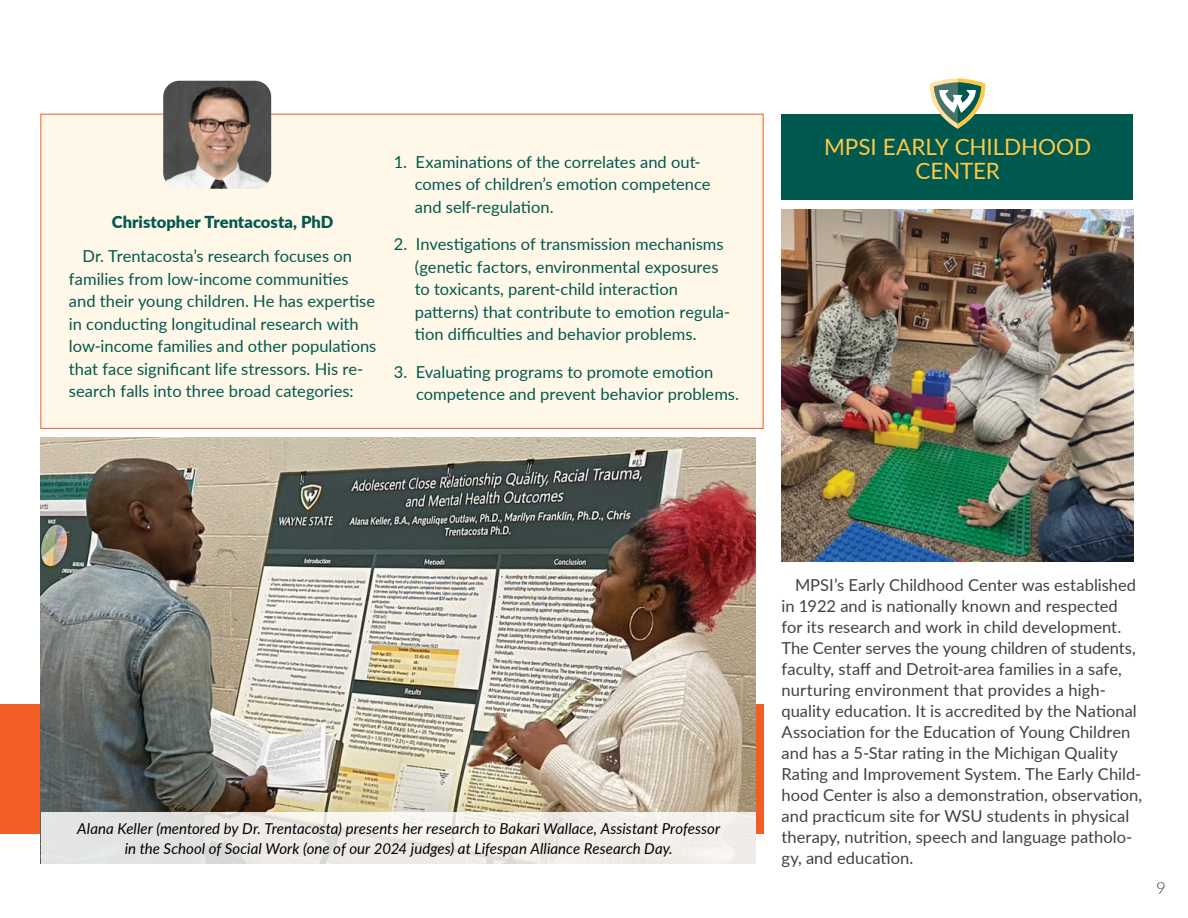
<style>
.page{position:relative;width:1188px;height:918px;background:#fff}
.page>*{position:absolute;margin:0;border:0;box-sizing:border-box;transform-origin:0 0}
.t1{font:22.5px/24px "Lato";letter-spacing:-.005em;color:#ffc844;text-align:center}
.t2{font:300 18px "Lato";color:#414042}
.t3{font:16.5px/22.5px "Lato";color:#00594e}
.t4{font:16.5px/21px "Lato";color:#414042}
.t5{font:900 16.5px "Lato";letter-spacing:.005em;color:#00594e}
.t6{font:italic 15px/19.5px "Lato";letter-spacing:.005em;color:#000;text-align:center}
</style>
<div class="page">
<div style="left:0;top:704px;width:764px;height:129px;background:#f15d22"></div>
<div style="left:40px;top:114px;width:724px;height:315px;background:#fff7e8;border:1px solid #f15d22"></div>
<img style="left:163px;top:81px;width:108px;height:108px">
<div style="left:782px;top:114px;width:351px;height:86px;background:#00594e"></div>
<svg style="left:930px;top:78px;width:56px;height:51px"></svg>
<img style="left:40px;top:438px;width:716px;height:426px">
<svg style="left:41px;top:813px;width:715px;height:51px;background:#eceae6"></svg>
<img style="left:782px;top:209px;width:352px;height:352px">
<p class="t5" style="left:112px;top:210px;width:223px">Christopher Trentacosta, PhD</p>
<p class="t3" style="left:69px;top:244px;width:309px;text-indent:13px">Dr. Trentacosta’s research focuses on families from low-income communities and their young children. He has expertise in conducting longitudinal research with low-income families and other populations that face significant life stressors. His re&shy;search falls into three broad categories:</p>
<p class="t3" style="left:394px;top:150px;width:308px">1. Examinations of the correlates and out-</p>
<p class="t3" style="left:415px;top:172px;width:297px">comes of children’s emotion competence</p>
<p class="t3" style="left:415px;top:195px;width:140px">and self-regulation.</p>
<p class="t3" style="left:394px;top:232px;width:331px">2. Investigations of transmission mechanisms</p>
<p class="t3" style="left:415px;top:255px;width:305px">(genetic factors, environmental exposures</p>
<p class="t3" style="left:415px;top:277px;width:265px">to toxicants, parent-child interaction</p>
<p class="t3" style="left:415px;top:300px;width:317px">patterns) that contribute to emotion regula-</p>
<p class="t3" style="left:415px;top:322px;width:283px">tion difficulties and behavior problems.</p>
<p class="t3" style="left:416px;top:360px;width:324px;text-indent:-22px">3. Evaluating programs to promote emotion competence and prevent behavior problems.</p>
<p class="t1" style="left:824px;top:134px;width:268px">MPSI EARLY CHILDHOOD<br>CENTER</p>
<p class="t6" style="left:77px;top:818px;width:644px">Alana Keller (mentored by Dr. Trentacosta) presents her research to Bakari Wallace, Assistant Professor in the School of Social Work (one of our 2024 judges) at Lifespan Alliance Research Day.</p>
<p class="t4" style="left:781px;top:573px;width:362px;text-indent:14px">MPSI’s Early Childhood Center was established in 1922 and is nationally known and respected for its research and work in child development.<br>The Center serves the young children of students, faculty, staff and Detroit-area families in a safe, nurturing environment that provides a high&shy;quality education. It is accredited by the National Association for the Education of Young Children and has a 5-Star rating in the Michigan Quality Rating and Improvement System. The Early Child&shy;hood Center is also a demonstration, observation, and practicum site for WSU students in physical therapy, nutrition, speech and language patholo&shy;gy, and education.</p>
<p class="t2" style="left:1156px;top:873px;width:11px">9</p>
</div>
